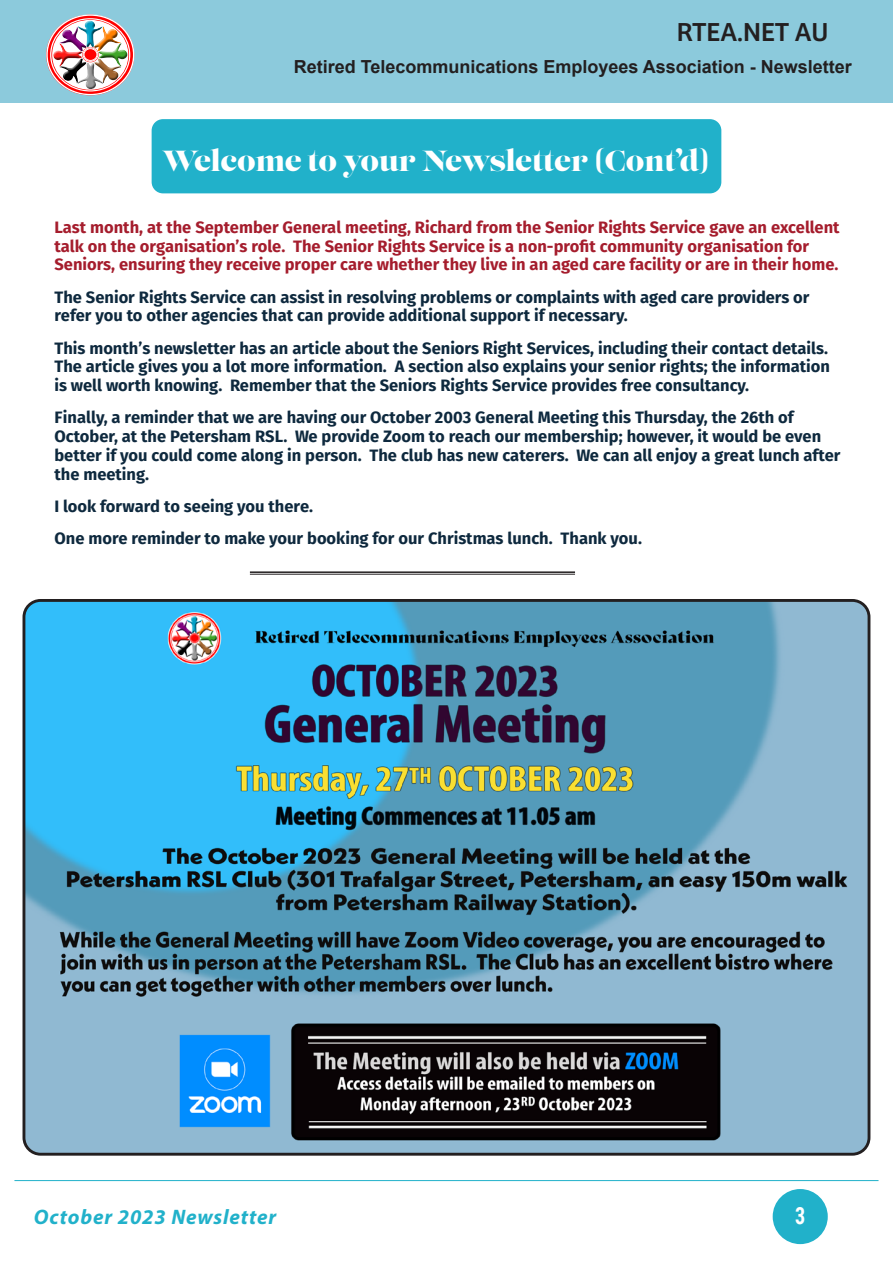
<style>
.page{position:relative;width:893px;height:1263px;background:#fff}
.page>*{position:absolute;margin:0;border:0;box-sizing:border-box;transform-origin:0 0}
.Article_Title{font:28.95px "Lust";letter-spacing:-.01em;color:#fff}
.t1{font:27px "Bree";color:#231f20}
.t2{font:700 23.7px "Roboto Condensed";color:#fff;scale:.85 1}
.t3{font:italic 700 21px "Myriad Pro";letter-spacing:.04em;color:#21b1ca}
.t4{font:700 18px "Arial";color:#231f20}
.Ecosystem_Paragraph_11pt{font:700 16.5px/18.8px "Fira Sans";color:#0e293e}
.Ecosystem_Paragraph_11pt-2{font:700 16.5px/18.8px "Fira Sans";color:#a51d2d}
</style>
<div class="page">
<hr style="left:14px;top:1180px;width:864px;height:1px;background:#21b1ca">
<div style="left:0;top:0;width:893px;height:102px;background:#8ccadc"></div>
<svg style="left:47px;top:15px;width:87px;height:80px"></svg>
<div style="left:50px;top:18px;width:80px;height:74px;border:1px solid #fff;border-radius:50%"></div>
<div style="left:46px;top:14px;width:88px;height:81px;border:1px solid #fff;border-radius:50%"></div>
<svg style="left:52px;top:20px;width:76px;height:70px"></svg>
<img style="left:53px;top:21px;width:74px;height:68px">
<div style="left:773px;top:1189px;width:55px;height:55px;background:#21b1ca;border-radius:50%"></div>
<img style="left:24px;top:600px;width:845px;height:552px">
<div style="left:23px;top:599px;width:847px;height:557px;border:3px solid #231f20;border-radius:17px"></div>
<div style="left:152px;top:119px;width:569px;height:74px;background:#21b1ca;border-radius:11px"></div>
<hr style="left:250px;top:571px;width:325px;height:2px;background:#231f20">
<hr style="left:250px;top:574px;width:325px;height:1px;background:#231f20">
<h2 class="t1" style="left:677px;top:12px;width:153px">RTEA.NET AU</h2>
<p class="t4" style="left:294px;top:55px;width:560px">Retired Telecommunications Employees Association - Newsletter</p>
<p class="Article_Title" style="left:162px;top:142px;width:549px">Welcome to your Newsletter (Cont’d)</p>
<p class="Ecosystem_Paragraph_11pt-2" style="left:54px;top:218px;width:787px">Last month, at the September General meeting, Richard from the Senior Rights Service gave an excellent talk on the organisation’s role. The Senior Rights Service is a non-profit community organisation for<br>Seniors, ensuring they receive proper care whether they live in an aged care facility or are in their home.</p>
<p class="Ecosystem_Paragraph_11pt" style="left:54px;top:288px;width:756px">The Senior Rights Service can assist in resolving problems or complaints with aged care providers or refer you to other agencies that can provide additional support if necessary.</p>
<p class="Ecosystem_Paragraph_11pt" style="left:54px;top:339px;width:777px;text-align:justify">This month’s newsletter has an article about the Seniors Right Services, including their contact details.<br>The article gives you a lot more information. A section also explains your senior rights; the information is well worth knowing. Remember that the Seniors Rights Service provides free consultancy.</p>
<p class="Ecosystem_Paragraph_11pt" style="left:54px;top:408px;width:787px">Finally, a reminder that we are having our October 2003 General Meeting this Thursday, the 26th of October, at the Petersham RSL. We provide Zoom to reach our membership; however, it would be even better if you could come along in person. The club has new caterers. We can all enjoy a great lunch after the meeting.</p>
<p class="Ecosystem_Paragraph_11pt" style="left:54px;top:497px;width:260px">I look forward to seeing you there.</p>
<p class="Ecosystem_Paragraph_11pt" style="left:54px;top:529px;width:589px">One more reminder to make your booking for our Christmas lunch. Thank you.</p>
<p class="t3" style="left:34px;top:1204px;width:244px">October 2023 Newsletter</p>
<h3 class="t2" style="left:795px;top:1199px;width:14px">3</h3>
</div>
